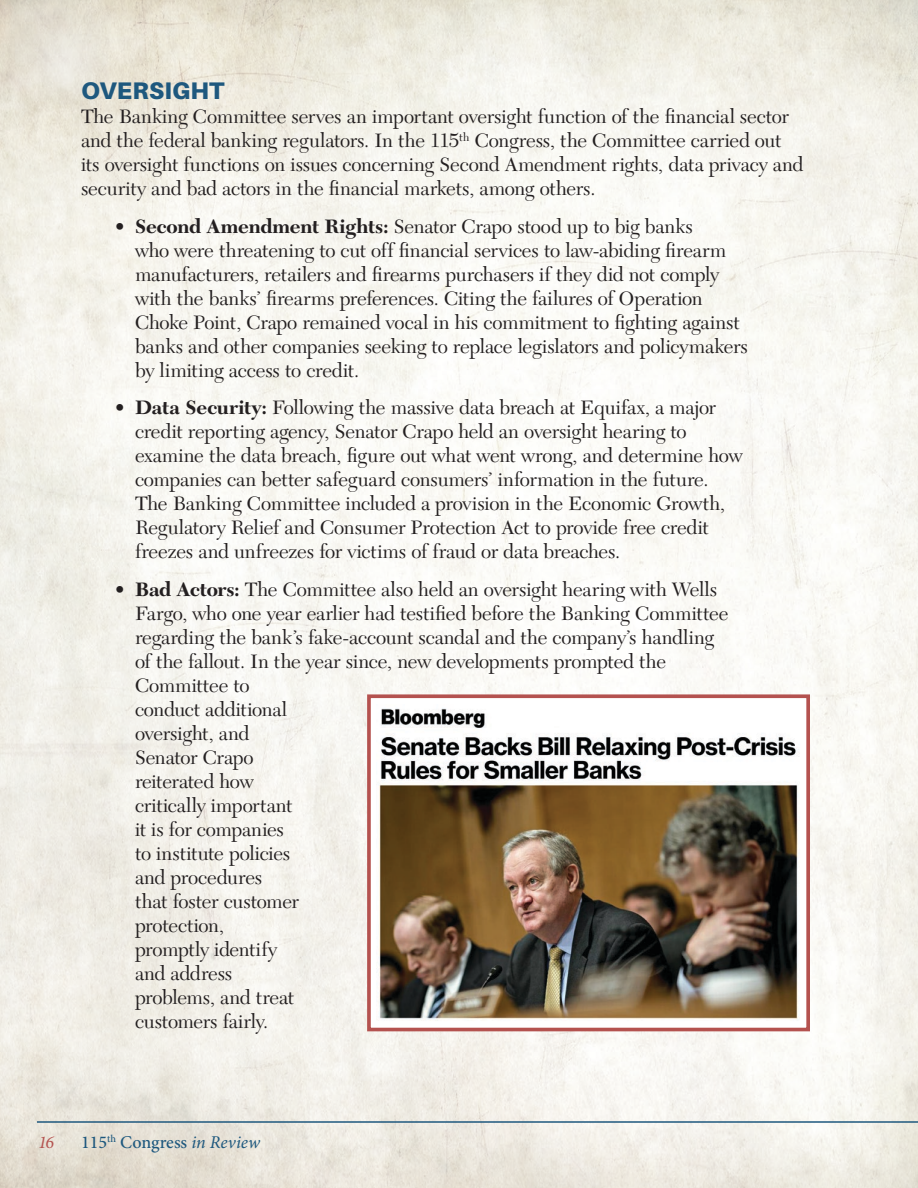
<style>
.page{position:relative;width:918px;height:1188px;background:#fff}
.page>*{position:absolute;margin:0;border:0;box-sizing:border-box;transform-origin:0 0}
.SubSectionSubtitle{font:900 24px "Aileron";letter-spacing:.005em;color:#1e587e}
.Body{font:20.25px/24px "New Caledonia LT Std";letter-spacing:-.01em;color:#231f20}
.t1{font:500 18px "Minion Pro";color:#1e587e}
.t2{font:italic 18px "Minion Pro";color:#b4524f}
.s1{font-weight:700}
.s2{font-weight:400;font-style:italic}
</style>
<div class="page">
<img style="left:0;top:0;width:918px;height:1188px">
<hr style="left:37px;top:1121px;width:881px;height:2px;background:#1e587e">
<img style="left:365px;top:693px;width:447px;height:340px">
<p class="SubSectionSubtitle" style="left:81px;top:77px;width:145px">OVERSIGHT</p>
<p class="Body" style="left:81px;top:105px;width:724px">The Banking Committee serves an important oversight function of the financial sector and the federal banking regulators. In the 115<sup>th</sup> Congress, the Committee carried out its oversight functions on issues concerning Second Amendment rights, data privacy and security and bad actors in the financial markets, among others.</p>
<p class="Body" style="left:135px;top:215px;width:615px;text-indent:-20px">• <span class="s1">Second Amendment Rights:</span> Senator Crapo stood up to big banks<br>who were threatening to cut off financial services to law-abiding firearm manufacturers, retailers and firearms purchasers if they did not comply with the banks’ firearms preferences. Citing the failures of Operation Choke Point, Crapo remained vocal in his commitment to fighting against banks and other companies seeking to replace legislators and policymakers by limiting access to credit.</p>
<p class="Body" style="left:135px;top:396px;width:609px;text-indent:-20px">• <span class="s1">Data Security:</span> Following the massive data breach at Equifax, a major credit reporting agency, Senator Crapo held an oversight hearing to examine the data breach, figure out what went wrong, and determine how companies can better safeguard consumers’ information in the future.<br>The Banking Committee included a provision in the Economic Growth, Regulatory Relief and Consumer Protection Act to provide free credit freezes and unfreezes for victims of fraud or data breaches.</p>
<p class="Body" style="left:135px;top:578px;width:595px;text-indent:-20px">• <span class="s1">Bad Actors:</span> The Committee also held an oversight hearing with Wells<br>Fargo, who one year earlier had testified before the Banking Committee regarding the bank’s fake-account scandal and the company’s handling of the fallout. In the year since, new developments prompted the<br>Committee to<br>conduct additional<br>oversight, and<br>Senator Crapo<br>reiterated how<br>critically important<br>it is for companies<br>to institute policies<br>and procedures<br>that foster customer<br>protection,<br>promptly identify<br>and address<br>problems, and treat<br>customers fairly.</p>
<p class="t2" style="left:38px;top:1130px;width:17px">16</p>
<p class="t1" style="left:81px;top:1130px;width:181px">115<sup>th</sup> Congress <span class="s2">in Review</span></p>
</div>
